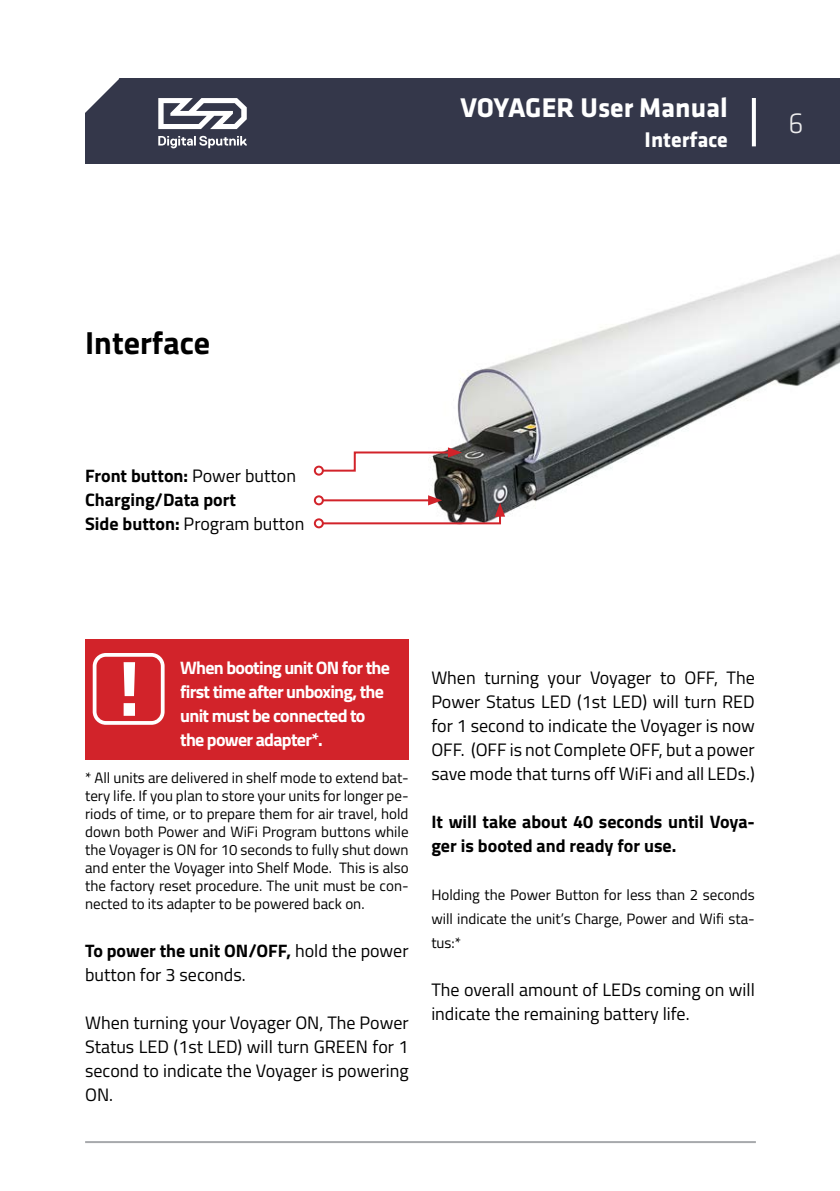
<style>
.page{position:relative;width:840px;height:1191px;background:#fff}
.page>*{position:absolute;margin:0;border:0;box-sizing:border-box;transform-origin:0 0}
.t1{font:700 32px "Titillium Web";color:#000}
.t2{font:300 30px "Klavika";color:#ededee}
.t3{font:700 28px "Klavika";color:#fff}
.t4{font:700 22px "Klavika";color:#fff}
.t5{font:18px/24px "Titillium Web";color:#000}
.t6{font:700 18px/24px "Titillium Web";color:#000}
.t7{font:700 18px/24px "Titillium Web";letter-spacing:-.04em;color:#fff}
.t8{font:15px/18px "Titillium Web";color:#000;text-align:justify}
.s1{font-weight:400}
.s2{font-weight:700}
</style>
<div class="page">
<div style="left:85px;top:79px;width:754px;height:85px;background:#34374a"></div>
<svg style="left:158px;top:136px;width:89px;height:12px"></svg>
<svg style="left:158px;top:98px;width:88px;height:31px"></svg>
<svg style="left:751px;top:98px;width:4px;height:48px"></svg>
<svg style="left:85px;top:78px;width:34px;height:35px"></svg>
<hr style="left:85px;top:1141px;width:670px;height:2px;background:#a7a9ac">
<img style="left:434px;top:254px;width:405px;height:260px">
<svg style="left:324px;top:447px;width:137px;height:25px"></svg>
<div style="left:314px;top:465px;width:10px;height:10px;border:2px solid #d2232a;border-radius:50%"></div>
<div style="left:314px;top:495px;width:10px;height:10px;border:2px solid #d2232a;border-radius:50%"></div>
<svg style="left:321px;top:495px;width:184px;height:30px"></svg>
<div style="left:314px;top:518px;width:10px;height:10px;border:2px solid #d2232a;border-radius:50%"></div>
<div style="left:85px;top:639px;width:323px;height:121px;background:#d2232a"></div>
<svg style="left:93px;top:653px;width:71px;height:72px"></svg>
<h3 class="t3" style="left:460px;top:92px;width:269px">VOYAGER User Manual</h3>
<h3 class="t4" style="left:644px;top:128px;width:85px">Interface</h3>
<h2 class="t2" style="left:787px;top:107px;width:17px">6</h2>
<h1 class="t1" style="left:85px;top:318px;width:126px">Interface</h1>
<p class="t6" style="left:85px;top:463px;width:220px">Front button: <span class="s1">Power button<br></span>Charging/Data port<br>Side button: <span class="s1">Program button</span></p>
<p class="t7" style="left:180px;top:654px;width:211px">When booting unit ON for the first time after unboxing, the unit must be connected to the power adapter*.</p>
<p class="t5" style="left:431px;top:665px;width:325px;text-align:justify">When turning your Voyager to OFF, The Power Status LED (1st LED) will turn RED for 1 second to indicate the Voyager is now OFF. (OFF is not Complete OFF, but a power save mode that turns off WiFi and all LEDs.)</p>
<p class="t6" style="left:431px;top:809px;width:325px">It will take about 40 seconds until Voya&shy;ger is booted and ready for use.</p>
<p class="t8" style="left:431px;top:882px;width:325px;line-height:24px">Holding the Power Button for less than 2 seconds will indicate the unit’s Charge, Power and Wifi sta&shy;tus:*</p>
<p class="t5" style="left:431px;top:977px;width:325px">The overall amount of LEDs coming on will indicate the remaining battery life.</p>
<p class="t8" style="left:85px;top:768px;width:325px">* All units are delivered in shelf mode to extend bat&shy;tery life. If you plan to store your units for longer pe&shy;riods of time, or to prepare them for air travel, hold down both Power and WiFi Program buttons while the Voyager is ON for 10 seconds to fully shut down and enter the Voyager into Shelf Mode. This is also the factory reset procedure. The unit must be con&shy;nected to its adapter to be powered back on.</p>
<p class="t5" style="left:85px;top:938px;width:325px"><span class="s2">To power the unit ON/OFF,</span> hold the power button for 3 seconds.</p>
<p class="t5" style="left:85px;top:1010px;width:325px;text-align:justify">When turning your Voyager ON, The Power Status LED (1st LED) will turn GREEN for 1 second to indicate the Voyager is powering ON.</p>
</div>
